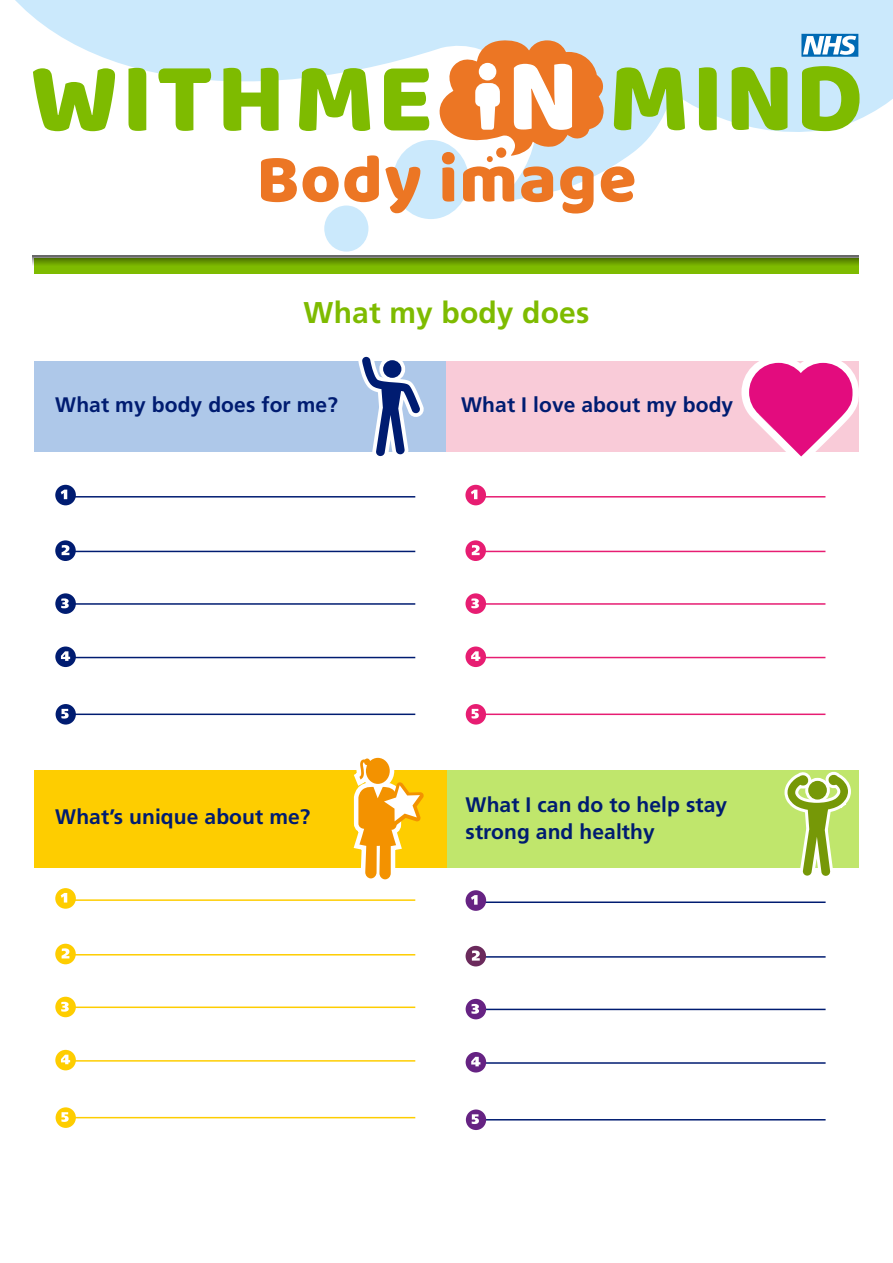
<style>
.page{position:relative;width:893px;height:1263px;background:#fff}
.page>*{position:absolute;margin:0;border:0;box-sizing:border-box;transform-origin:0 0}
.t1{font:69px "Baloo Paaji";letter-spacing:.02em;color:#ec7624}
.t2{font:700 30px "Frutiger";letter-spacing:.005em;color:#7ebb00}
.t3{font:700 21px/27px "Frutiger";letter-spacing:.005em;color:#001c71}
</style>
<div class="page">
<div style="left:34px;top:361px;width:412px;height:90px;background:#aec8e9"></div>
<svg style="left:15px;top:0;width:878px;height:214px"></svg>
<div style="left:393px;top:140px;width:76px;height:79px;background:#cbe9fc;border-radius:50%"></div>
<div style="left:324px;top:206px;width:44px;height:46px;background:#cbe9fc;border-radius:50%"></div>
<svg style="left:33px;top:68px;width:82px;height:63px"></svg>
<svg style="left:128px;top:68px;width:18px;height:63px"></svg>
<svg style="left:158px;top:68px;width:53px;height:63px"></svg>
<svg style="left:223px;top:68px;width:56px;height:63px"></svg>
<svg style="left:299px;top:68px;width:71px;height:63px"></svg>
<svg style="left:384px;top:69px;width:45px;height:61px"></svg>
<svg style="left:732px;top:67px;width:55px;height:63px;background:#8fc537"></svg>
<svg style="left:699px;top:67px;width:18px;height:63px"></svg>
<svg style="left:614px;top:67px;width:71px;height:63px;background:#98ca50"></svg>
<svg style="left:802px;top:66px;width:57px;height:65px;background:#97c94c"></svg>
<svg style="left:435px;top:39px;width:169px;height:123px"></svg>
<div style="left:34px;top:258px;width:825px;height:15px;background:#7ebb00"></div>
<svg style="left:801px;top:34px;width:57px;height:23px"></svg>
<svg style="left:33px;top:256px;width:826px;height:9px;background:#668b1b"></svg>
<div style="left:446px;top:361px;width:413px;height:90px;background:#f9cbd8"></div>
<div style="left:446px;top:770px;width:413px;height:97px;background:#c0e66c"></div>
<div style="left:34px;top:770px;width:412px;height:97px;background:#fecd00"></div>
<hr style="left:75px;top:496px;width:340px;height:1px;background:#001c71">
<svg style="left:55px;top:485px;width:21px;height:20px"></svg>
<hr style="left:75px;top:603px;width:340px;height:2px;background:#001c71">
<svg style="left:55px;top:593px;width:21px;height:21px"></svg>
<hr style="left:73px;top:657px;width:342px;height:1px;background:#001c71">
<svg style="left:55px;top:646px;width:21px;height:21px"></svg>
<hr style="left:73px;top:713px;width:342px;height:2px;background:#001c71">
<svg style="left:56px;top:704px;width:20px;height:20px"></svg>
<hr style="left:73px;top:551px;width:342px;height:1px;background:#001c71">
<svg style="left:55px;top:540px;width:21px;height:21px"></svg>
<hr style="left:485px;top:496px;width:340px;height:1px;background:#e71d72">
<svg style="left:465px;top:485px;width:21px;height:20px"></svg>
<hr style="left:485px;top:603px;width:340px;height:2px;background:#e71d72">
<svg style="left:465px;top:593px;width:21px;height:21px"></svg>
<hr style="left:483px;top:657px;width:342px;height:1px;background:#e71d72">
<svg style="left:465px;top:646px;width:21px;height:21px"></svg>
<hr style="left:483px;top:713px;width:342px;height:2px;background:#e71d72">
<svg style="left:466px;top:704px;width:20px;height:20px"></svg>
<hr style="left:483px;top:551px;width:342px;height:1px;background:#e71d72">
<svg style="left:465px;top:540px;width:21px;height:21px"></svg>
<hr style="left:75px;top:899px;width:340px;height:2px;background:#fecd00">
<svg style="left:55px;top:888px;width:21px;height:21px"></svg>
<hr style="left:75px;top:1006px;width:340px;height:2px;background:#fecd00">
<svg style="left:55px;top:997px;width:21px;height:20px"></svg>
<hr style="left:73px;top:1060px;width:342px;height:1px;background:#fecd00">
<svg style="left:55px;top:1050px;width:21px;height:20px"></svg>
<hr style="left:73px;top:1117px;width:342px;height:1px;background:#fecd00">
<svg style="left:56px;top:1107px;width:20px;height:21px"></svg>
<hr style="left:73px;top:954px;width:342px;height:1px;background:#fecd00">
<svg style="left:55px;top:944px;width:21px;height:20px"></svg>
<hr style="left:485px;top:901px;width:341px;height:2px;background:#001c71">
<svg style="left:466px;top:890px;width:20px;height:21px"></svg>
<hr style="left:485px;top:1009px;width:341px;height:1px;background:#001c71">
<svg style="left:466px;top:999px;width:20px;height:20px"></svg>
<hr style="left:484px;top:1062px;width:342px;height:2px;background:#001c71">
<svg style="left:466px;top:1052px;width:20px;height:20px"></svg>
<hr style="left:484px;top:1119px;width:342px;height:1px;background:#001c71">
<svg style="left:466px;top:1109px;width:20px;height:21px"></svg>
<hr style="left:484px;top:956px;width:342px;height:2px;background:#001c71">
<svg style="left:466px;top:946px;width:20px;height:20px"></svg>
<svg style="left:348px;top:656px;width:76px;height:463px"></svg>
<svg style="left:741px;top:361px;width:118px;height:96px"></svg>
<svg style="left:355px;top:356px;width:74px;height:142px"></svg>
<svg style="left:780px;top:771px;width:75px;height:132px"></svg>
<h1 class="t1" style="left:256px;top:137px;width:381px">Body image</h1>
<h2 class="t2" style="left:304px;top:295px;width:287px">What my body does</h2>
<p class="t3" style="left:55px;top:391px;width:284px">What my body does for me?</p>
<p class="t3" style="left:461px;top:391px;width:274px">What I love about my body</p>
<p class="t3" style="left:55px;top:803px;width:257px">What’s unique about me?</p>
<p class="t3" style="left:466px;top:791px;width:263px">What I can do to help stay strong and healthy</p>
</div>
